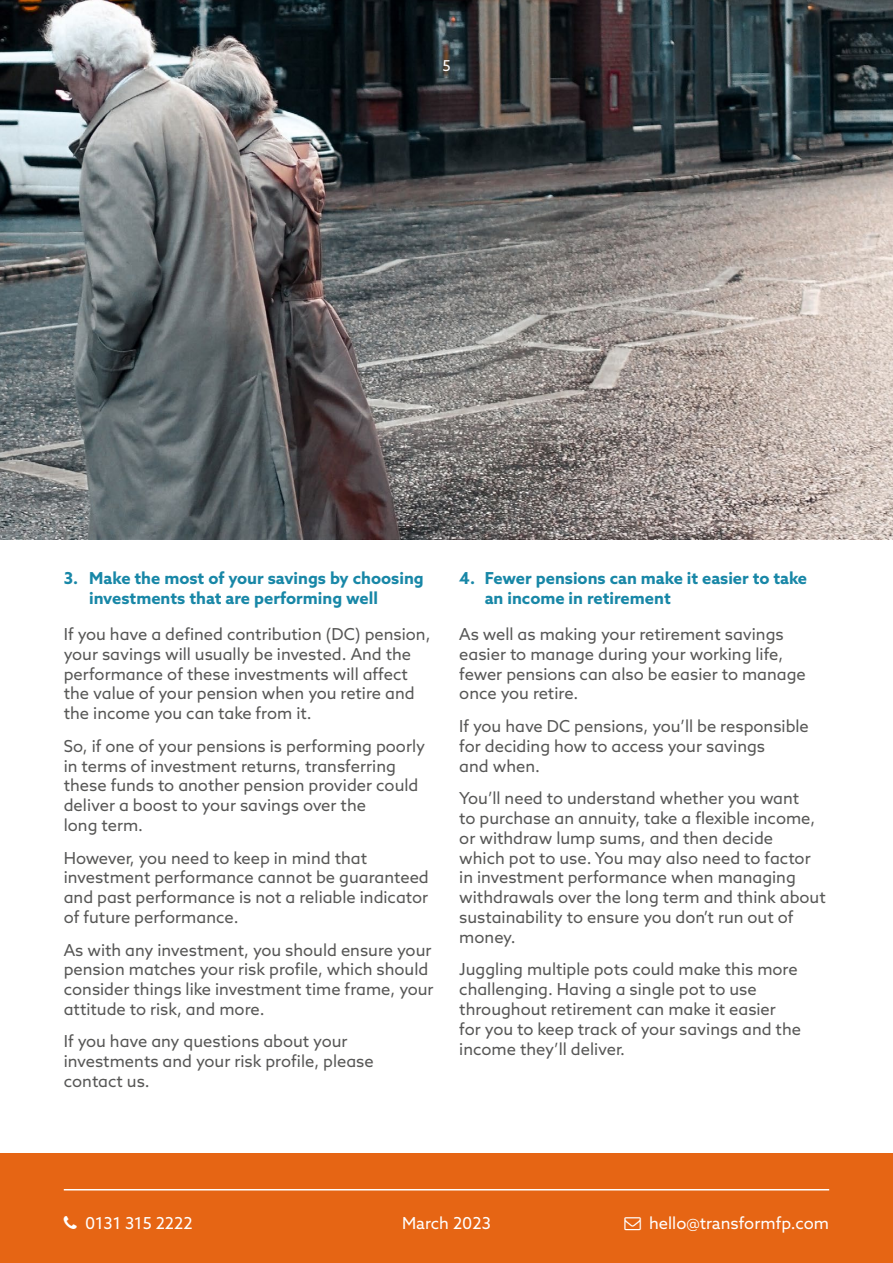
<style>
.page{position:relative;width:893px;height:1263px;background:#fff}
.page>*{position:absolute;margin:0;border:0;box-sizing:border-box;transform-origin:0 0}
.t1{font:16.5px/19.8px "Azo Sans";color:#575756}
.t2{font:700 16.5px/19.8px "Azo Sans";color:#1887a7}
.t3{font:16.5px "Azo Sans";color:#fff}
.t4{font:15px "Azo Sans";color:#fff}
</style>
<div class="page">
<img style="left:0;top:0;width:893px;height:539px">
<div style="left:0;top:1153px;width:893px;height:110px;background:#e66514"></div>
<hr style="left:64px;top:1189px;width:765px;height:1px;background:#fff">
<p class="t4" style="left:442px;top:56px;width:10px">5</p>
<p class="t2" style="left:89px;top:568px;width:336px;text-indent:-25px">3. Make the most of your savings by choosing investments that are performing well</p>
<p class="t1" style="left:64px;top:624px;width:368px">If you have a defined contribution (DC) pension, your savings will usually be invested. And the performance of these investments will affect the value of your pension when you retire and the income you can take from it.</p>
<p class="t1" style="left:64px;top:736px;width:363px">So, if one of your pensions is performing poorly in terms of investment returns, transferring these funds to another pension provider could deliver a boost to your savings over the<br>long term.</p>
<p class="t1" style="left:64px;top:847px;width:367px">However, you need to keep in mind that investment performance cannot be guaranteed and past performance is not a reliable indicator of future performance.</p>
<p class="t1" style="left:64px;top:939px;width:371px">As with any investment, you should ensure your pension matches your risk profile, which should consider things like investment time frame, your attitude to risk, and more.</p>
<p class="t1" style="left:64px;top:1031px;width:311px">If you have any questions about your investments and your risk profile, please contact us.</p>
<p class="t2" style="left:485px;top:568px;width:324px;text-indent:-25px">4. Fewer pensions can make it easier to take an income in retirement</p>
<p class="t1" style="left:459px;top:624px;width:348px">As well as making your retirement savings easier to manage during your working life, fewer pensions can also be easier to manage once you retire.</p>
<p class="t1" style="left:459px;top:716px;width:351px">If you have DC pensions, you’ll be responsible for deciding how to access your savings<br>and when.</p>
<p class="t1" style="left:459px;top:788px;width:368px">You’ll need to understand whether you want<br>to purchase an annuity, take a flexible income, or withdraw lump sums, and then decide<br>which pot to use. You may also need to factor in investment performance when managing withdrawals over the long term and think about sustainability to ensure you don’t run out of money.</p>
<p class="t1" style="left:459px;top:959px;width:343px">Juggling multiple pots could make this more challenging. Having a single pot to use throughout retirement can make it easier for you to keep track of your savings and the income they’ll deliver.</p>
<p class="t3" style="left:85px;top:1212px;width:109px">0131 315 2222</p>
<p class="t3" style="left:649px;top:1212px;width:182px">hello@transformfp.com</p>
<p class="t3" style="left:402px;top:1213px;width:90px">March 2023</p>
</div>
